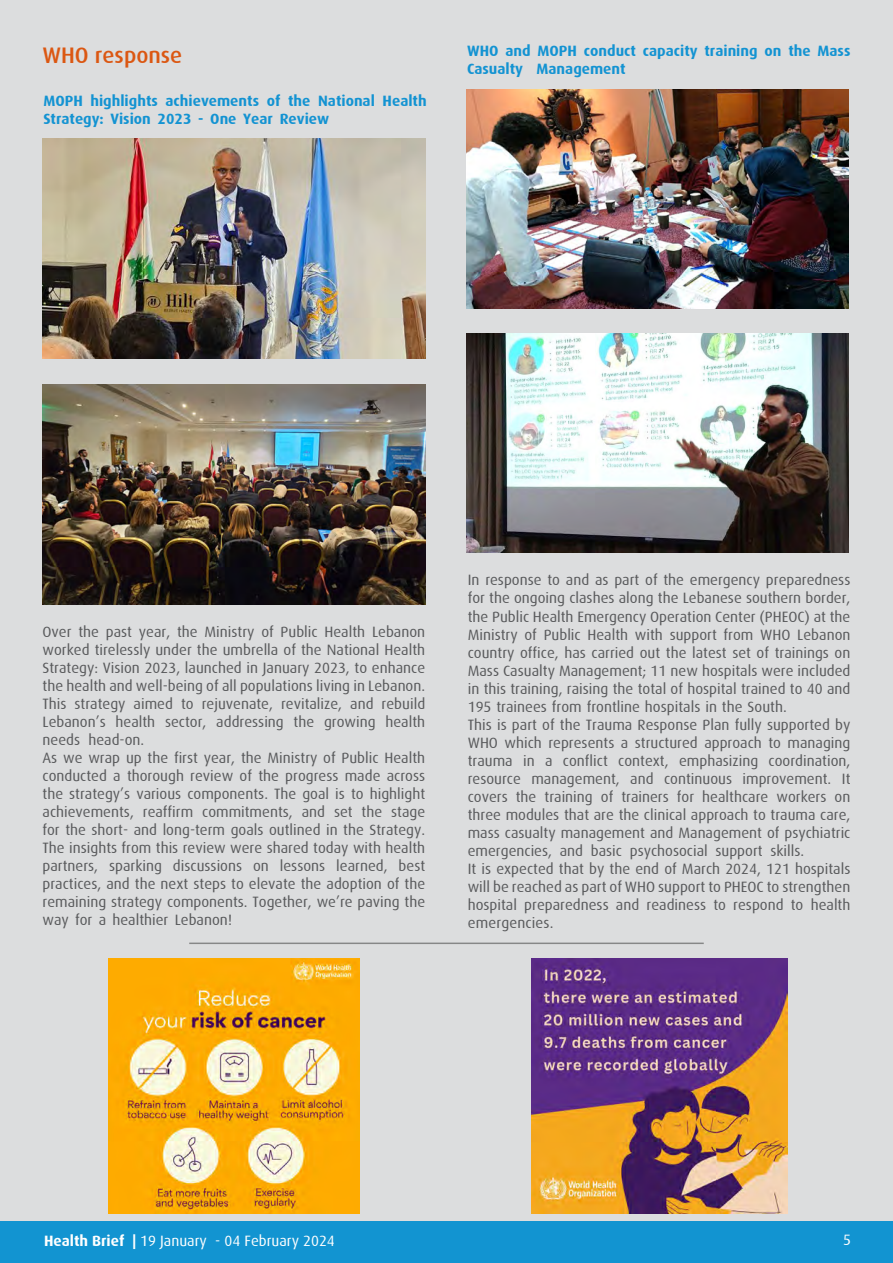
<style>
.page{position:relative;width:893px;height:1263px;background:#fff}
.page>*{position:absolute;margin:0;border:0;box-sizing:border-box;transform-origin:0 0}
.t1{font:500 22.5px "Dax";color:#db5712}
.t2{font:15px/18px "Dax";color:#58595b}
.t3{font:700 15px/18px "Dax";color:#1393d2}
.t4{font:15px "Dax";color:#fff}
.s1{font-weight:700}
</style>
<div class="page">
<div style="left:0;top:1220px;width:893px;height:43px;background:#1294d1"></div>
<div style="left:0;top:0;width:893px;height:1220px;background:#dcddde"></div>
<img style="left:43px;top:139px;width:382px;height:219px">
<img style="left:466px;top:89px;width:383px;height:219px">
<img style="left:466px;top:333px;width:383px;height:220px">
<img style="left:43px;top:385px;width:382px;height:219px">
<hr style="left:189px;top:942px;width:515px;height:2px;background:#000">
<img style="left:531px;top:958px;width:256px;height:256px">
<img style="left:108px;top:959px;width:252px;height:255px">
<h1 class="t1" style="left:43px;top:43px;width:141px">WHO response</h1>
<p class="t3" style="left:43px;top:92px;width:385px">MOPH highlights achievements of the National Health<br>Strategy: Vision 2023 - One Year Review</p>
<p class="t3" style="left:467px;top:42px;width:385px">WHO and MOPH conduct capacity training on the Mass<br>Casualty Management</p>
<p class="t2" style="left:43px;top:622px;width:384px">Over the past year, the Ministry of Public Health Lebanon worked tirelessly under the umbrella of the National Health Strategy: Vision 2023, launched in January 2023, to enhance the health and well-being of all populations living in Lebanon.<br>This strategy aimed to rejuvenate, revitalize, and rebuild Lebanon’s health sector, addressing the growing health needs head-on.<br>As we wrap up the first year, the Ministry of Public Health conducted a thorough review of the progress made across the strategy’s various components. The goal is to highlight achievements, reaffirm commitments, and set the stage for the short- and long-term goals outlined in the Strategy.<br>The insights from this review were shared today with health partners, sparking discussions on lessons learned, best practices, and the next steps to elevate the adoption of the remaining strategy components. Together, we’re paving the way for a healthier Lebanon!</p>
<p class="t2" style="left:468px;top:571px;width:384px">In response to and as part of the emergency preparedness for the ongoing clashes along the Lebanese southern border, the Public Health Emergency Operation Center (PHEOC) at the Ministry of Public Health with support from WHO Lebanon country office, has carried out the latest set of trainings on Mass Casualty Management; 11 new hospitals were included in this training, raising the total of hospital trained to 40 and 195 trainees from frontline hospitals in the South.<br>This is part of the Trauma Response Plan fully supported by WHO which represents a structured approach to managing trauma in a conflict context, emphasizing coordination, resource management, and continuous improvement. It covers the training of trainers for healthcare workers on three modules that are the clinical approach to trauma care, mass casualty management and Management of psychiatric emergencies, and basic psychosocial support skills.<br>It is expected that by the end of March 2024, 121 hospitals will be reached as part of WHO support to PHEOC to strengthen hospital preparedness and readiness to respond to health emergencies.</p>
<p class="t4" style="left:44px;top:1233px;width:292px"><span class="s1">Health Brief |</span> 19 January - 04 February 2024</p>
<p class="t4" style="left:843px;top:1231px;width:9px">5</p>
</div>
